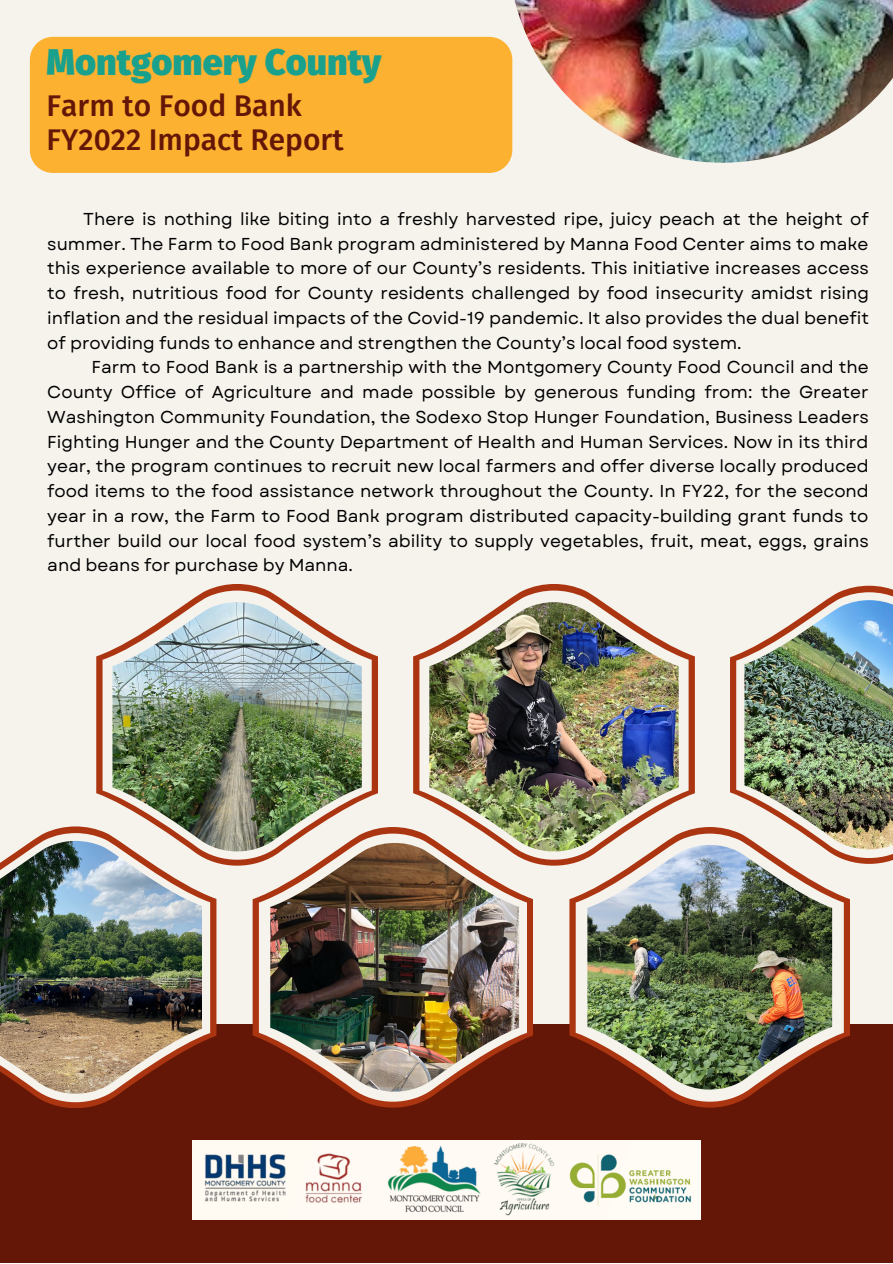
<style>
.page{position:relative;width:893px;height:1264px;background:#fff}
.page>*{position:absolute;margin:0;border:0;box-sizing:border-box;transform-origin:0 0}
.t1{font:900 36px "Fira Sans";color:#1aa18d}
.t2{font:500 30px/33.8px "Fira Sans";color:#651707}
.t3{font:17.25px/24.8px "Garet";color:#000;text-align:justify}
</style>
<div class="page">
<div style="left:0;top:0;width:892px;height:1262px;background:#651707"></div>
<div style="left:0;top:0;width:892px;height:1023px;background:#f6f3ed"></div>
<svg style="left:413px;top:584px;width:281px;height:281px"></svg>
<svg style="left:419px;top:590px;width:269px;height:269px"></svg>
<svg style="left:252px;top:827px;width:281px;height:280px"></svg>
<svg style="left:259px;top:833px;width:268px;height:268px;fill:#f6f3ed"></svg>
<img style="left:270px;top:843px;width:249px;height:248px">
<svg style="left:569px;top:827px;width:281px;height:280px"></svg>
<svg style="left:575px;top:833px;width:268px;height:268px;fill:#f6f3ed"></svg>
<img style="left:587px;top:845px;width:245px;height:244px">
<svg style="left:45px;top:826px;width:171px;height:282px"></svg>
<svg style="left:31px;top:833px;width:179px;height:269px;fill:#f6f3ed"></svg>
<svg style="left:730px;top:585px;width:162px;height:278px"></svg>
<div style="left:736px;top:592px;width:156px;height:266px;background:#f6f3ed"></div>
<svg style="left:96px;top:584px;width:282px;height:281px"></svg>
<svg style="left:102px;top:590px;width:270px;height:269px"></svg>
<img style="left:112px;top:602px;width:250px;height:249px">
<img style="left:429px;top:602px;width:249px;height:249px">
<img style="left:0;top:841px;width:202px;height:252px">
<img style="left:744px;top:600px;width:148px;height:249px">
<img style="left:192px;top:1140px;width:508px;height:79px">
<div style="left:30px;top:37px;width:482px;height:136px;background:#fcb131;border-radius:23px"></div>
<img style="left:508px;top:0;width:384px;height:163px">
<h1 class="t1" style="left:47px;top:41px;width:336px">Montgomery County</h1>
<h2 class="t2" style="left:47px;top:89px;width:298px">Farm to Food Bank<br>FY2022 Impact Report</h2>
<p class="t3" style="left:47px;top:206px;width:823px;text-indent:36px">There is nothing like biting into a freshly harvested ripe, juicy peach at the height of summer. The Farm to Food Bank program administered by Manna Food Center aims to make this experience available to more of our County’s residents. This initiative increases access to fresh, nutritious food for County residents challenged by food insecurity amidst rising inflation and the residual impacts of the Covid-19 pandemic. It also provides the dual benefit of providing funds to enhance and strengthen the County’s local food system.</p>
<p class="t3" style="left:47px;top:355px;width:823px;text-indent:44px">Farm to Food Bank is a partnership with the Montgomery County Food Council and the County Office of Agriculture and made possible by generous funding from: the Greater Washington Community Foundation, the Sodexo Stop Hunger Foundation, Business Leaders Fighting Hunger and the County Department of Health and Human Services. Now in its third year, the program continues to recruit new local farmers and offer diverse locally produced food items to the food assistance network throughout the County. In FY22, for the second year in a row, the Farm to Food Bank program distributed capacity-building grant funds to further build our local food system’s ability to supply vegetables, fruit, meat, eggs, grains and beans for purchase by Manna.</p>
</div>
